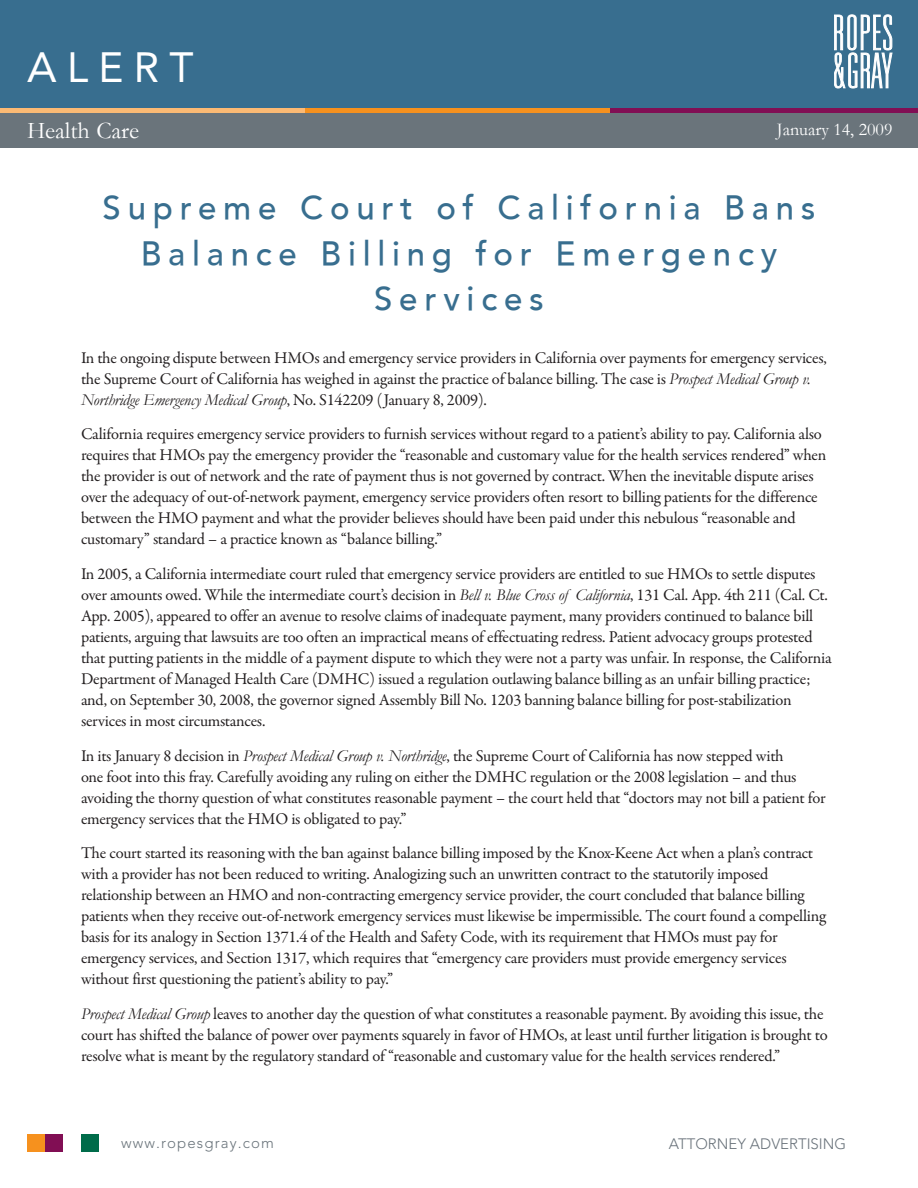
<style>
.page{position:relative;width:918px;height:1188px;background:#fff}
.page>*{position:absolute;margin:0;border:0;box-sizing:border-box;transform-origin:0 0}
.t1{font:42px "Avenir";letter-spacing:.25em;color:#fff}
.t2{font:500 33px/45px "Avenir";letter-spacing:.205em;color:#386e8f;text-align:center}
.t3{font:24px "Garamond";color:#fff}
.t4{font:18px "Garamond";color:#fff}
.t5{font:16.5px/21px "Garamond Premr Pro";letter-spacing:-.015em;color:#231f20}
.t6{font:italic 16.5px "Garamond";letter-spacing:-.015em;color:#231f20}
.t7{font:300 15px "Avenir";color:#6a737b}
.t8{font:300 15px "Avenir";letter-spacing:.075em;color:#6a747b}
.s1{font-family:"Garamond";font-style:italic}
.s2{font-family:"Garamond Premr Pro";font-style:normal}
</style>
<div class="page">
<div style="left:0;top:0;width:918px;height:108px;background:#386e8f"></div>
<div style="left:0;top:108px;width:918px;height:39px;background:#6a747b"></div>
<hr style="left:0;top:108px;width:306px;height:4px;background:#fcba74">
<hr style="left:306px;top:108px;width:305px;height:4px;background:#f6911e">
<hr style="left:611px;top:108px;width:307px;height:4px;background:#810e54">
<svg style="left:834px;top:15px;width:58px;height:73px"></svg>
<div style="left:27px;top:1134px;width:18px;height:18px;background:#f6911e"></div>
<div style="left:45px;top:1134px;width:18px;height:18px;background:#810e54"></div>
<div style="left:81px;top:1134px;width:18px;height:18px;background:#006c4a"></div>
<h1 class="t1" style="left:27px;top:44px;width:168px">ALERT</h1>
<h3 class="t3" style="left:27px;top:114px;width:114px">Health Care</h3>
<p class="t4" style="left:777px;top:118px;width:117px">January 14, 2009</p>
<h2 class="t2" style="left:103px;top:186px;width:714px">Supreme Court of California Bans<br>Balance Billing for Emergency<br>Services</h2>
<p class="t5" style="left:81px;top:348px;width:747px">In the ongoing dispute between HMOs and emergency service providers in California over payments for emergency services, the Supreme Court of California has weighed in against the practice of balance billing. The case is <span class="s1">Prospect Medical Group v.</span></p>
<p class="t6" style="left:81px;top:389px;width:407px">Northridge Emergency Medical Group<span class="s2">, No. S142209 (January 8, 2009).</span></p>
<p class="t5" style="left:81px;top:424px;width:747px">California requires emergency service providers to furnish services without regard to a patient’s ability to pay. California also requires that HMOs pay the emergency provider the “reasonable and customary value for the health services rendered” when the provider is out of network and the rate of payment thus is not governed by contract. When the inevitable dispute arises over the adequacy of out-of-network payment, emergency service providers often resort to billing patients for the difference between the HMO payment and what the provider believes should have been paid under this nebulous “reasonable and customary” standard – a practice known as “balance billing.”</p>
<p class="t5" style="left:81px;top:564px;width:752px">In 2005, a California intermediate court ruled that emergency service providers are entitled to sue HMOs to settle disputes over amounts owed. While the intermediate court’s decision in <span class="s1">Bell v. Blue Cross of California</span>, 131 Cal. App. 4th 211 (Cal. Ct.<br>App. 2005), appeared to offer an avenue to resolve claims of inadequate payment, many providers continued to balance bill patients, arguing that lawsuits are too often an impractical means of effectuating redress. Patient advocacy groups protested that putting patients in the middle of a payment dispute to which they were not a party was unfair. In response, the California Department of Managed Health Care (DMHC) issued a regulation outlawing balance billing as an unfair billing practice; and, on September 30, 2008, the governor signed Assembly Bill No. 1203 banning balance billing for post-stabilization services in most circumstances.</p>
<p class="t5" style="left:81px;top:745px;width:746px">In its January 8 decision in <span class="s1">Prospect Medical Group v. Northridge</span>, the Supreme Court of California has now stepped with<br>one foot into this fray. Carefully avoiding any ruling on either the DMHC regulation or the 2008 legislation – and thus avoiding the thorny question of what constitutes reasonable payment – the court held that “doctors may not bill a patient for emergency services that the HMO is obligated to pay.”</p>
<p class="t5" style="left:81px;top:843px;width:746px">The court started its reasoning with the ban against balance billing imposed by the Knox-Keene Act when a plan’s contract with a provider has not been reduced to writing. Analogizing such an unwritten contract to the statutorily imposed relationship between an HMO and non-contracting emergency service provider, the court concluded that balance billing patients when they receive out-of-network emergency services must likewise be impermissible. The court found a compelling basis for its analogy in Section 1371.4 of the Health and Safety Code, with its requirement that HMOs must pay for emergency services, and Section 1317, which requires that “emergency care providers must provide emergency services without first questioning the patient’s ability to pay.”</p>
<p class="t5" style="left:81px;top:1003px;width:748px"><span class="s1">Prospect Medical Group</span> leaves to another day the question of what constitutes a reasonable payment. By avoiding this issue, the court has shifted the balance of power over payments squarely in favor of HMOs, at least until further litigation is brought to resolve what is meant by the regulatory standard of “reasonable and customary value for the health services rendered.”</p>
<p class="t8" style="left:121px;top:1134px;width:155px">www.ropesgray.com</p>
<p class="t7" style="left:669px;top:1135px;width:179px">ATTORNEY ADVERTISING</p>
</div>
